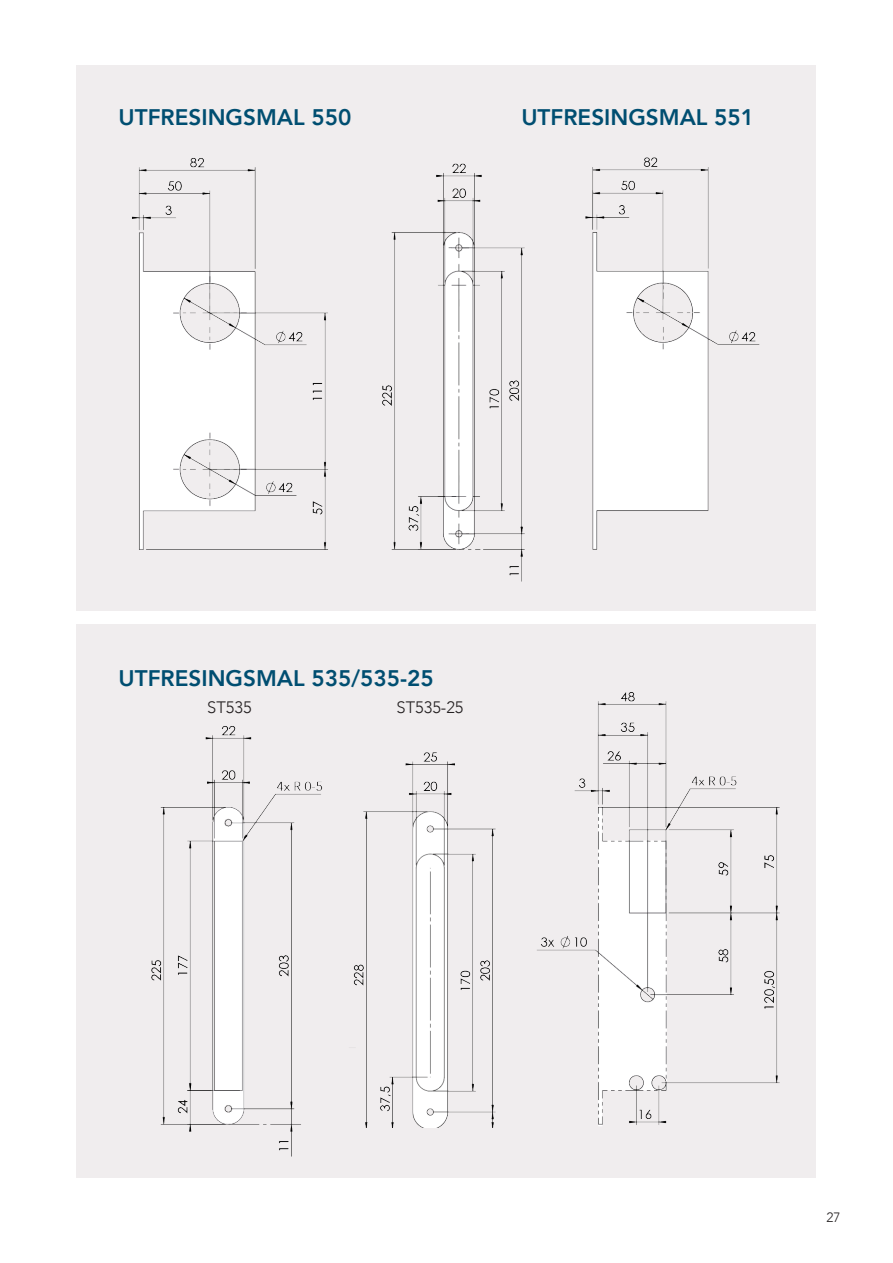
<style>
.page{position:relative;width:893px;height:1263px;background:#fff}
.page>*{position:absolute;margin:0;border:0;box-sizing:border-box;transform-origin:0 0}
.t1{font:800 22.5px "Avenir LT Com";color:#004e71}
.t2{font:300 16.5px "Avenir LT Com";color:#231f20}
.t3{font:300 13.5px "Avenir LT Com";color:#231f20}
</style>
<div class="page">
<div style="left:77px;top:625px;width:739px;height:553px;background:#f0edee"></div>
<div style="left:77px;top:65px;width:739px;height:546px;background:#f0edee"></div>
<img style="left:76px;top:651px;width:246px;height:511px">
<img style="left:132px;top:157px;width:628px;height:425px">
<img style="left:353px;top:752px;width:143px;height:375px">
<img style="left:537px;top:692px;width:243px;height:434px">
<p class="t1" style="left:118px;top:103px;width:234px">UTFRESINGSMAL 550</p>
<p class="t1" style="left:521px;top:103px;width:234px">UTFRESINGSMAL 551</p>
<p class="t1" style="left:118px;top:665px;width:317px">UTFRESINGSMAL 535/535-25</p>
<p class="t2" style="left:207px;top:698px;width:46px">ST535</p>
<p class="t2" style="left:396px;top:698px;width:69px">ST535-25</p>
<p class="t3" style="left:826px;top:1209px;width:16px">27</p>
</div>
